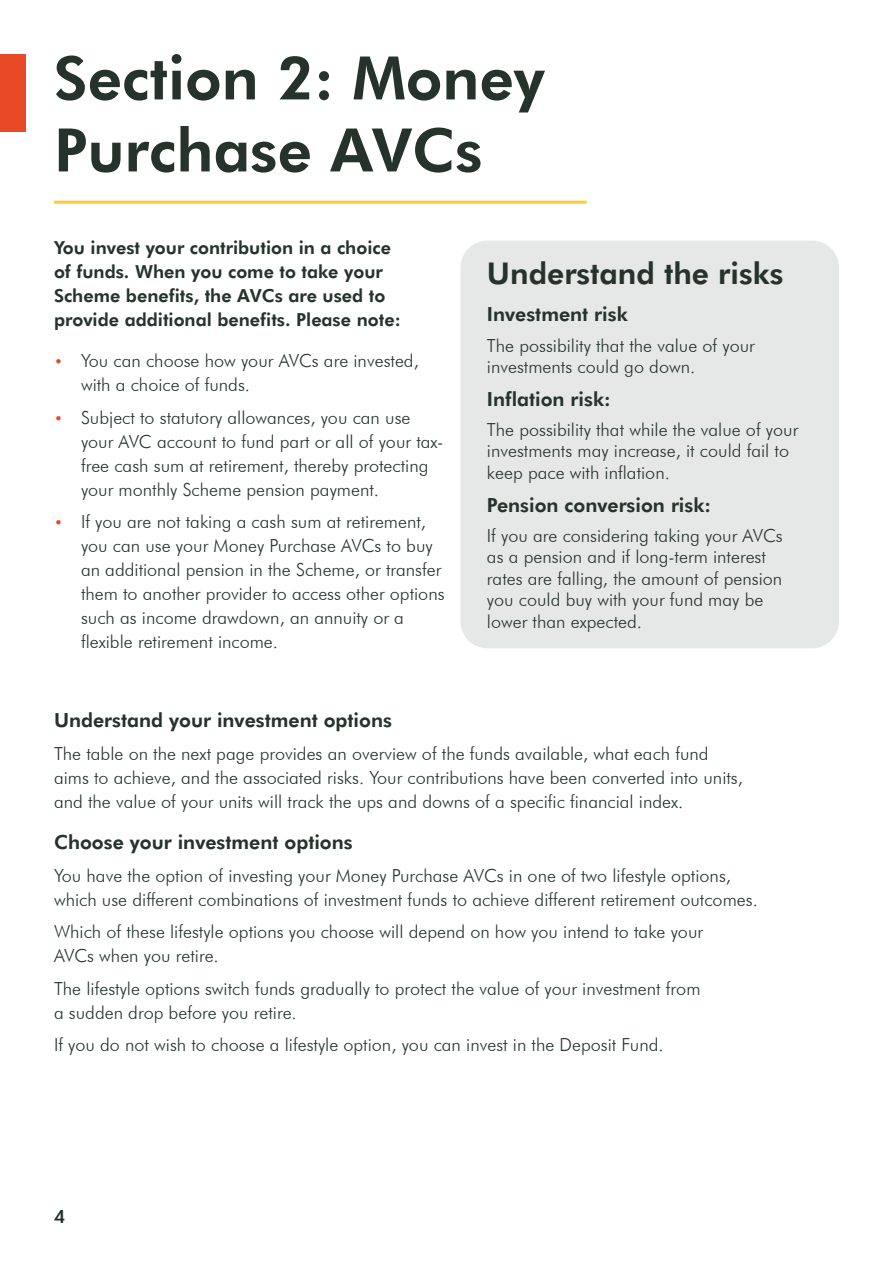
<style>
.page{position:relative;width:893px;height:1263px;background:#fff}
.page>*{position:absolute;margin:0;border:0;box-sizing:border-box;transform-origin:0 0}
.t1{font:800 60px/72px "Futura BT";color:#26332c}
.t2{font:800 30px "Futura BT";color:#26332c}
.t3{font:800 19.5px "Futura BT";color:#26332c}
.t4{font:300 18px/24px "Futura BT";color:#26332c}
.t5{font:800 18px/24px "Futura BT";color:#26332c}
.s1{font-size:15px;color:#e84926}
</style>
<div class="page">
<div style="left:460px;top:241px;width:379px;height:407px;background:#e6e7e7;border-radius:27px"></div>
<hr style="left:54px;top:201px;width:533px;height:3px;background:#fc3">
<div style="left:0;top:54px;width:26px;height:78px;background:#e84926"></div>
<h1 class="t1" style="left:54px;top:42px;width:492px">Section 2: Money<br>Purchase AVCs</h1>
<p class="t5" style="left:54px;top:236px;width:348px">You invest your contribution in a choice of funds. When you come to take your Scheme benefits, the AVCs are used to provide additional benefits. Please note:</p>
<p class="t4" style="left:81px;top:349px;width:339px;text-indent:-27px"><span class="s1">•</span> You can choose how your AVCs are invested, with a choice of funds.</p>
<p class="t4" style="left:81px;top:405px;width:364px;text-indent:-27px"><span class="s1">•</span> Subject to statutory allowances, you can use your AVC account to fund part or all of your tax&shy;free cash sum at retirement, thereby protecting your monthly Scheme pension payment.</p>
<p class="t4" style="left:81px;top:510px;width:365px;text-indent:-27px"><span class="s1">•</span> If you are not taking a cash sum at retirement, you can use your Money Purchase AVCs to buy an additional pension in the Scheme, or transfer them to another provider to access other options such as income drawdown, an annuity or a flexible retirement income.</p>
<h2 class="t2" style="left:487px;top:255px;width:298px">Understand the risks</h2>
<p class="t3" style="left:487px;top:303px;width:142px">Investment risk</p>
<p class="t4" style="left:487px;top:334px;width:269px;line-height:21.6px">The possibility that the value of your investments could go down.</p>
<p class="t3" style="left:487px;top:387px;width:125px">Inflation risk:</p>
<p class="t4" style="left:487px;top:418px;width:313px;line-height:21.6px">The possibility that while the value of your investments may increase, it could fail to keep pace with inflation.</p>
<p class="t3" style="left:487px;top:493px;width:226px">Pension conversion risk:</p>
<p class="t4" style="left:487px;top:524px;width:297px;line-height:21.6px">If you are considering taking your AVCs as a pension and if long-term interest rates are falling, the amount of pension you could buy with your fund may be lower than expected.</p>
<p class="t3" style="left:54px;top:709px;width:339px">Understand your investment options</p>
<p class="t4" style="left:54px;top:741px;width:690px">The table on the next page provides an overview of the funds available, what each fund aims to achieve, and the associated risks. Your contributions have been converted into units, and the value of your units will track the ups and downs of a specific financial index.</p>
<p class="t3" style="left:54px;top:830px;width:300px">Choose your investment options</p>
<p class="t4" style="left:54px;top:863px;width:705px">You have the option of investing your Money Purchase AVCs in one of two lifestyle options, which use different combinations of investment funds to achieve different retirement outcomes.</p>
<p class="t4" style="left:54px;top:919px;width:651px">Which of these lifestyle options you choose will depend on how you intend to take your<br>AVCs when you retire.</p>
<p class="t4" style="left:54px;top:976px;width:648px">The lifestyle options switch funds gradually to protect the value of your investment from a sudden drop before you retire.</p>
<p class="t4" style="left:54px;top:1032px;width:611px">If you do not wish to choose a lifestyle option, you can invest in the Deposit Fund.</p>
<p class="t5" style="left:54px;top:1204px;width:13px">4</p>
</div>
